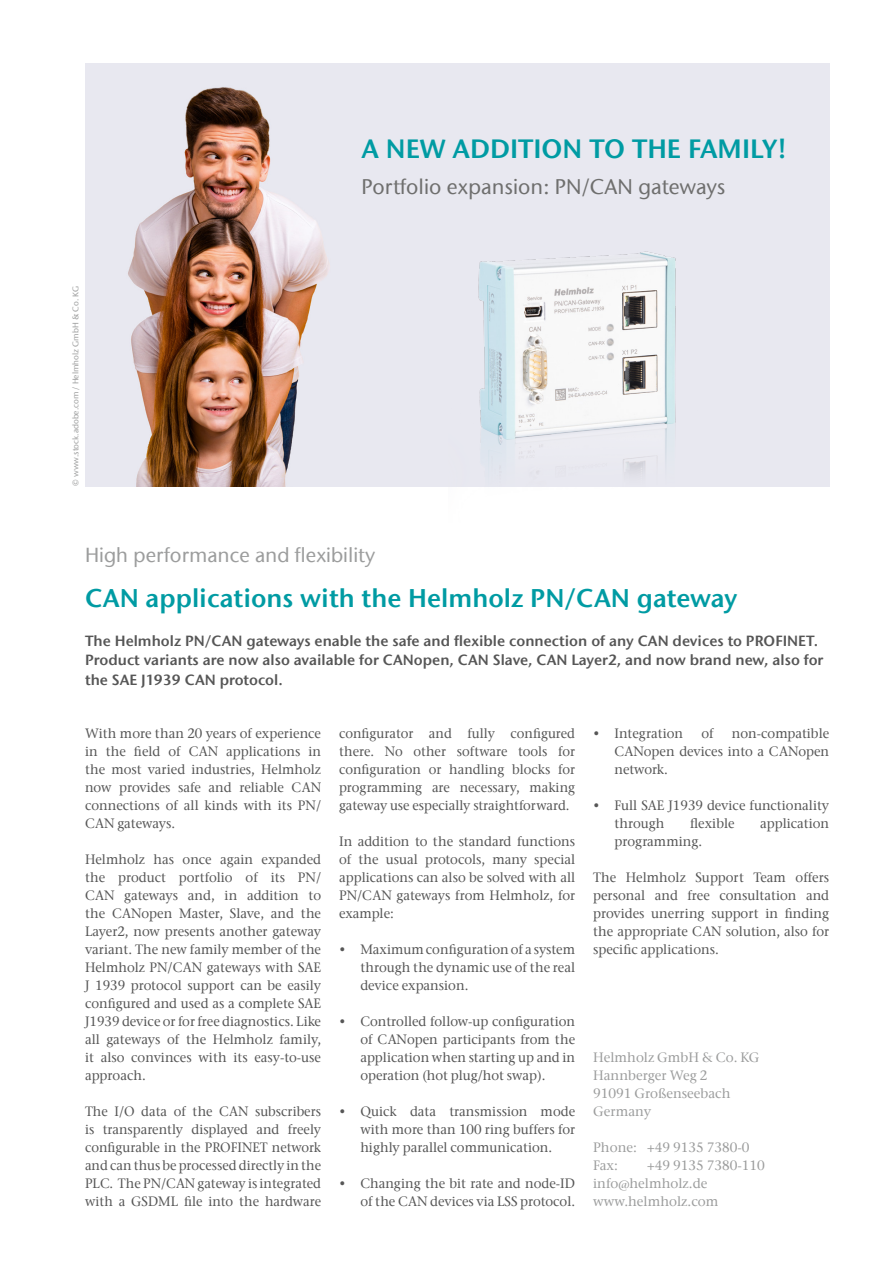
<style>
.page{position:relative;width:893px;height:1263px;background:#fff}
.page>*{position:absolute;margin:0;border:0;box-sizing:border-box;transform-origin:0 0}
.t1{font:26.4px "ITC Stone Sans Com Semi";color:#009ba3}
.t2{font:25.5px "ITC Stone Sans Com Semi";color:#009ba3}
.t3{font:500 21.15px "ITC Stone Sans Com";color:#6f6f6e}
.t4{font:500 20.25px "ITC Stone Sans Com";color:#9c9d9d}
.t5{font:14.7px/19.5px "ITC Stone Sans Com Semi";color:#565656}
.t6{font:500 13.5px/18px "ITC Stone Serif Com";color:#565656;text-align:justify}
.t7{font:500 13.5px/18px "ITC Stone Serif Com";color:#565656;text-align:justify;scale:.96 1}
.t8{font:500 13.5px/18px "ITC Stone Serif Com";color:#9c9d9d}
.t9{font:500 8.25px "ITC Stone Sans Com";color:#9c9d9d}
</style>
<div class="page">
<img style="left:85px;top:64px;width:744px;height:422px">
<img style="left:449px;top:227px;width:254px;height:260px">
<p class="t9" style="left:70px;top:486px;width:202px;rotate:-90deg">© www.stock.adobe.com / Helmholz GmbH &amp; Co. KG</p>
<h1 class="t1" style="left:361px;top:132px;width:427px">A NEW ADDITION TO THE FAMILY!</h1>
<h3 class="t3" style="left:361px;top:174px;width:366px">Portfolio expansion: PN/CAN gateways</h3>
<h3 class="t4" style="left:85px;top:542px;width:292px">High performance and flexibility</h3>
<h2 class="t2" style="left:85px;top:582px;width:654px">CAN applications with the Helmholz PN/CAN gateway</h2>
<p class="t5" style="left:85px;top:631px;width:740px">The Helmholz PN/CAN gateways enable the safe and flexible connection of any CAN devices to PROFINET.<br>Product variants are now also available for CANopen, CAN Slave, CAN Layer2, and now brand new, also for the SAE J1939 CAN protocol.</p>
<p class="t6" style="left:85px;top:724px;width:238px">With more than 20 years of experience in the field of CAN applications in the most varied industries, Helmholz now provides safe and reliable CAN connections of all kinds with its PN/ CAN gateways.</p>
<p class="t6" style="left:85px;top:850px;width:238px">Helmholz has once again expanded the product portfolio of its PN/ CAN gateways and, in addition to the CANopen Master, Slave, and the Layer2, now presents another gateway variant. The new family member of the Helmholz PN/CAN gateways with SAE J 1939 protocol support can be easily configured and used as a complete SAE J1939 device or for free diagnostics. Like all gateways of the Helmholz family, it also convinces with its easy-to-use approach.</p>
<p class="t7" style="left:85px;top:1102px;width:247px">The I/O data of the CAN subscribers is transparently displayed and freely configurable in the PROFINET network and can thus be processed directly in the PLC. The PN/CAN gateway is integrated with a GSDML file into the hardware</p>
<p class="t7" style="left:339px;top:724px;width:247px">configurator and fully configured there. No other software tools for configuration or handling blocks for programming are necessary, making gateway use especially straightforward.</p>
<p class="t6" style="left:339px;top:832px;width:238px">In addition to the standard functions of the usual protocols, many special applications can also be solved with all PN/CAN gateways from Helmholz, for example:</p>
<p class="t6" style="left:360px;top:940px;width:216px;text-indent:-21px">• Maximum configuration of a system through the dynamic use of the real device expansion.</p>
<p class="t6" style="left:360px;top:1012px;width:216px;text-indent:-21px">• Controlled follow-up configuration of CANopen participants from the application when starting up and in operation (hot plug/hot swap).</p>
<p class="t6" style="left:360px;top:1102px;width:216px;text-indent:-21px">• Quick data transmission mode with more than 100 ring buffers for highly parallel communication.</p>
<p class="t6" style="left:339px;top:1174px;width:238px;text-align:right">• Changing the bit rate and node-ID of the CAN devices via LSS protocol.</p>
<p class="t6" style="left:593px;top:724px;width:91px">• Integration</p>
<p class="t6" style="left:701px;top:724px;width:14px">of</p>
<p class="t6" style="left:614px;top:724px;width:216px;text-indent:117px">non-compatible CANopen devices into a CANopen network.</p>
<p class="t6" style="left:614px;top:796px;width:216px;text-indent:-21px">• Full SAE J1939 device functionality through</p>
<p class="t6" style="left:690px;top:814px;width:46px">flexible</p>
<p class="t6" style="left:760px;top:814px;width:70px">application</p>
<p class="t6" style="left:614px;top:832px;width:89px">programming.</p>
<p class="t6" style="left:593px;top:868px;width:238px">The Helmholz Support Team offers personal and free consultation and provides unerring support in finding the appropriate CAN solution, also for specific applications.</p>
<p class="t8" style="left:593px;top:1048px;width:168px">Helmholz GmbH &amp; Co. KG<br>Hannberger Weg 2<br>91091 Großenseebach<br>Germany</p>
<p class="t8" style="left:593px;top:1138px;width:158px">Phone: +49 9135 7380-0<br>Fax:</p>
<p class="t8" style="left:593px;top:1156px;width:173px;text-indent:54px">+49 9135 7380-110 info@helmholz.de www.helmholz.com</p>
</div>
